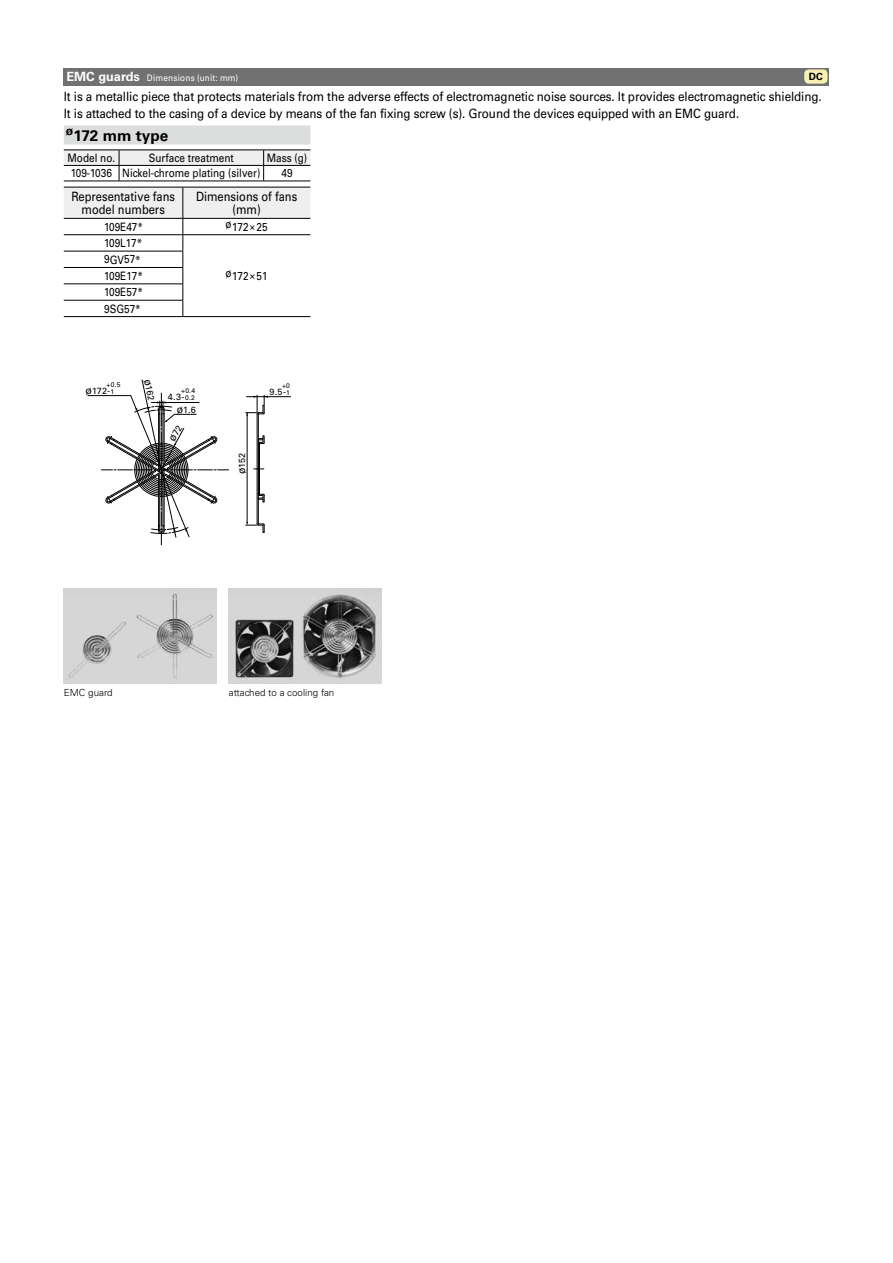
<style>
.page{position:relative;width:893px;height:1263px;background:#fff}
.page>*{position:absolute;margin:0;border:0;box-sizing:border-box;transform-origin:0 0}
.t1{font:700 15.3px "Univers LT Std";color:#000}
.t2{font:12.9px/17px "Univers LT Std";letter-spacing:-.01em;color:#000;scale:.91 1}
.t3{font:12.9px/13.8px "Univers LT Std";letter-spacing:-.01em;color:#000;text-align:center;scale:.86 1}
.t4{font:11.55px/16.4px "Univers LT Std";color:#000;scale:.86 1}
.t5{font:700 10.05px "Univers LT Std";color:#000}
.t6{font:300 9.75px "Univers LT Std";color:#000}
.t7{font:9px "Univers LT Std";letter-spacing:.005em;color:#000}
.t8{font:9px "Univers LT Std";letter-spacing:.025em;color:#fff;scale:.91 1}
.t9{font:6.75px "Univers LT Std";color:#000}
.s1{font-weight:700;font-size:12.75px}
.s2{font-size:9.6px}
.s3{font-size:10.65px}
.s4{font-size:6.75px}
</style>
<div class="page">
<hr style="left:258px;top:414px;width:1px;height:55px;background:#000">
<hr style="left:257px;top:414px;width:1px;height:55px;background:#000">
<hr style="left:257px;top:469px;width:1px;height:55px;background:#000">
<hr style="left:258px;top:469px;width:1px;height:55px;background:#000">
<svg style="left:254px;top:435px;width:11px;height:68px"></svg>
<hr style="left:247px;top:413px;width:1px;height:110px;background:#000">
<svg style="left:246px;top:522px;width:19px;height:11px"></svg>
<svg style="left:246px;top:395px;width:45px;height:21px"></svg>
<svg style="left:64px;top:125px;width:246px;height:56px"></svg>
<hr style="left:64px;top:181px;width:55px;height:1px;background:#000">
<hr style="left:119px;top:181px;width:145px;height:1px;background:#000">
<hr style="left:264px;top:181px;width:46px;height:1px;background:#000">
<hr style="left:64px;top:316px;width:119px;height:1px;background:#000">
<hr style="left:183px;top:316px;width:127px;height:1px;background:#000">
<svg style="left:64px;top:187px;width:246px;height:129px"></svg>
<div style="left:64px;top:68px;width:765px;height:17px;background:#727171"></div>
<div style="left:804px;top:69px;width:23px;height:15px;background:#f7f1b3;border-radius:4px"></div>
<img style="left:64px;top:589px;width:152px;height:95px">
<img style="left:229px;top:589px;width:152px;height:95px">
<svg style="left:87px;top:379px;width:142px;height:166px"></svg>
<p class="t8" style="left:66px;top:72px;width:190px"><span class="s1">EMC guards</span> Dimensions (unit: mm)</p>
<p class="t2" style="left:64px;top:88px;width:834px">It is a metallic piece that protects materials from the adverse effects of electromagnetic noise sources. It provides electromagnetic shielding.<br>It is attached to the casing of a device by means of the fan fixing screw (s). Ground the devices equipped with an EMC guard.</p>
<p class="t5" style="left:809px;top:71px;width:16px">DC</p>
<p class="t1" style="left:66px;top:126px;width:104px"><sup>ø</sup>172 mm type</p>
<p class="t4" style="left:68px;top:150px;width:57px">Model no.</p>
<p class="t4" style="left:149px;top:150px;width:100px">Surface treatment</p>
<p class="t4" style="left:267px;top:150px;width:49px">Mass (g)</p>
<p class="t4" style="left:71px;top:165px;width:222px">109-1036 Nickel-chrome plating (silver)</p>
<p class="t4" style="left:281px;top:165px;width:14px">49</p>
<p class="t3" style="left:71px;top:189px;width:122px">Representative fans model numbers</p>
<p class="t3" style="left:196px;top:189px;width:119px">Dimensions of fans (mm)</p>
<p class="t4" style="left:104px;top:218px;width:47px">109E47*</p>
<p class="t4" style="left:225px;top:218px;width:51px">ø172 <span class="s2">×</span> 25</p>
<p class="t4" style="left:104px;top:235px;width:46px">109L17*</p>
<p class="t4" style="left:225px;top:268px;width:51px">ø172 <span class="s2">×</span> 51</p>
<p class="t4" style="left:104px;top:251px;width:47px">9GV57*<br>109E17*<br>109E57*<br>9SG57*</p>
<p class="t9" style="left:107px;top:380px;width:16px">+0.5</p>
<p class="t7" style="left:86px;top:385px;width:30px"><span class="s3">ø</span>172-<span class="s4">1</span></p>
<p class="t7" style="left:153px;top:378px;width:23px;rotate:79deg"><span class="s3">ø</span>162</p>
<p class="t9" style="left:181px;top:387px;width:15px">+0.4</p>
<p class="t7" style="left:168px;top:392px;width:29px">4.3-<span class="s4">0.2</span></p>
<p class="t7" style="left:177px;top:405px;width:21px"><span class="s3">ø</span>1.6</p>
<p class="t7" style="left:237px;top:474px;width:23px;rotate:-90deg"><span class="s3">ø</span>152</p>
<p class="t9" style="left:282px;top:382px;width:9px">+0</p>
<p class="t7" style="left:270px;top:386px;width:22px">9.5-<span class="s4">1</span></p>
<p class="t6" style="left:64px;top:687px;width:50px">EMC guard</p>
<p class="t6" style="left:229px;top:687px;width:107px">attached to a cooling fan</p>
</div>
